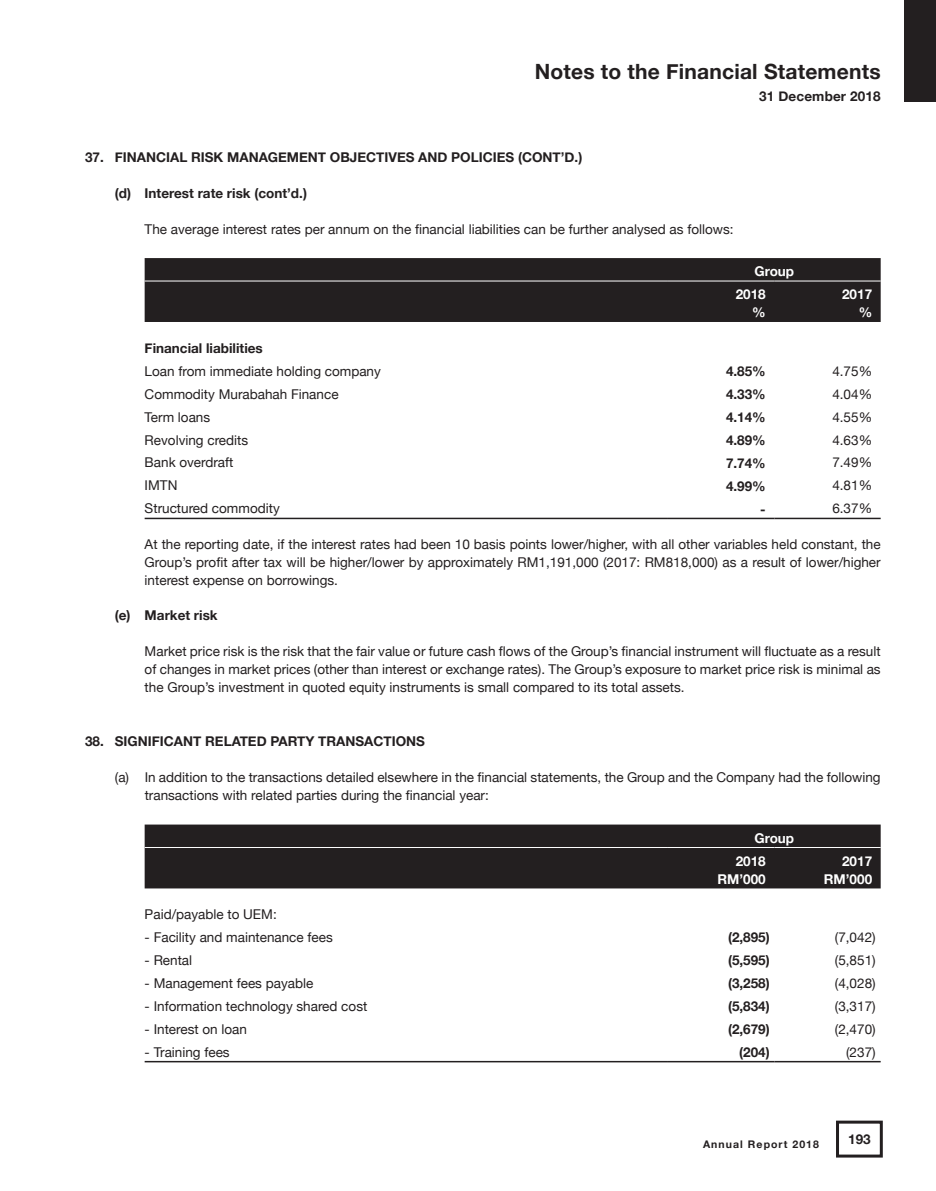
<style>
.page{position:relative;width:936px;height:1191px;background:#fff}
.page>*{position:absolute;margin:0;border:0;box-sizing:border-box;transform-origin:0 0}
.t1{font:700 21px "Helvetica Neue";letter-spacing:.01em;color:#231f20}
.t2{font:13.5px/18px "Helvetica Neue";color:#231f20}
.t3{font:700 13.5px "Helvetica Neue";color:#231f20}
.t4{font:700 13.5px/23px "Helvetica Neue";color:#fff}
.t5{font:700 10.5px "Helvetica Neue";letter-spacing:.1em;color:#231f20}
.s1{font-weight:700}
</style>
<div class="page">
<div style="left:836px;top:1120px;width:46px;height:37px;border:3px solid #231f20"></div>
<div style="left:904px;top:0;width:31px;height:102px;background:#231f20"></div>
<div style="left:145px;top:258px;width:735px;height:64px;background:#231f20"></div>
<hr style="left:145px;top:281px;width:523px;height:1px;background:#fff">
<hr style="left:668px;top:281px;width:106px;height:1px;background:#fff">
<hr style="left:774px;top:281px;width:106px;height:1px;background:#fff">
<hr style="left:145px;top:518px;width:523px;height:1px;background:#231f20">
<hr style="left:668px;top:518px;width:106px;height:1px;background:#231f20">
<hr style="left:774px;top:518px;width:106px;height:1px;background:#231f20">
<div style="left:145px;top:824px;width:735px;height:64px;background:#231f20"></div>
<hr style="left:145px;top:847px;width:523px;height:1px;background:#fff">
<hr style="left:668px;top:847px;width:106px;height:1px;background:#fff">
<hr style="left:774px;top:847px;width:106px;height:1px;background:#fff">
<hr style="left:145px;top:1061px;width:523px;height:1px;background:#231f20">
<hr style="left:668px;top:1061px;width:106px;height:1px;background:#231f20">
<hr style="left:774px;top:1061px;width:106px;height:1px;background:#231f20">
<h1 class="t1" style="left:534px;top:55px;width:347px">Notes to the Financial Statements</h1>
<p class="t3" style="left:759px;top:86px;width:123px">31 December 2018</p>
<p class="t3" style="left:85px;top:147px;width:499px">37. FINANCIAL RISK MANAGEMENT OBJECTIVES AND POLICIES (CONT’D.)</p>
<p class="t3" style="left:115px;top:183px;width:194px">(d) Interest rate risk (cont’d.)</p>
<p class="t2" style="left:145px;top:221px;width:590px">The average interest rates per annum on the financial liabilities can be further analysed as follows:</p>
<p class="t4" style="left:735px;top:260px;width:60px;text-indent:19px">Group<br>2018</p>
<p class="t4" style="left:752px;top:301px;width:15px">%</p>
<p class="t4" style="left:842px;top:286px;width:32px;line-height:18px;text-align:right">2017 %</p>
<p class="t2" style="left:145px;top:337px;width:238px;line-height:22.8px"><span class="s1">Financial liabilities<br></span>Loan from immediate holding company</p>
<p class="t3" style="left:726px;top:360px;width:41px">4.85%</p>
<p class="t2" style="left:832px;top:363px;width:41px">4.75%</p>
<p class="t2" style="left:145px;top:385px;width:195px">Commodity Murabahah Finance</p>
<p class="t3" style="left:726px;top:383px;width:41px">4.33%</p>
<p class="t2" style="left:832px;top:385px;width:41px">4.04%</p>
<p class="t2" style="left:145px;top:408px;width:67px">Term loans</p>
<p class="t3" style="left:726px;top:406px;width:41px">4.14%</p>
<p class="t2" style="left:832px;top:408px;width:41px">4.55%</p>
<p class="t2" style="left:145px;top:431px;width:105px">Revolving credits</p>
<p class="t3" style="left:726px;top:429px;width:41px">4.89%</p>
<p class="t2" style="left:832px;top:431px;width:41px">4.63%</p>
<p class="t2" style="left:145px;top:454px;width:90px">Bank overdraft</p>
<p class="t3" style="left:726px;top:452px;width:41px">7.74%</p>
<p class="t2" style="left:832px;top:454px;width:41px">7.49%</p>
<p class="t2" style="left:145px;top:477px;width:34px">IMTN</p>
<p class="t3" style="left:726px;top:475px;width:41px">4.99%</p>
<p class="t2" style="left:832px;top:477px;width:41px">4.81%</p>
<p class="t2" style="left:145px;top:500px;width:137px">Structured commodity</p>
<p class="t3" style="left:760px;top:498px;width:7px">-</p>
<p class="t2" style="left:832px;top:500px;width:41px">6.37%</p>
<p class="t2" style="left:145px;top:536px;width:737px;text-align:justify">At the reporting date, if the interest rates had been 10 basis points lower/higher, with all other variables held constant, the Group’s profit after tax will be higher/lower by approximately RM1,191,000 (2017: RM818,000) as a result of lower/higher interest expense on borrowings.</p>
<p class="t3" style="left:115px;top:605px;width:104px">(e) Market risk</p>
<p class="t2" style="left:145px;top:643px;width:737px;text-align:justify">Market price risk is the risk that the fair value or future cash flows of the Group’s financial instrument will fluctuate as a result of changes in market prices (other than interest or exchange rates). The Group’s exposure to market price risk is minimal as the Group’s investment in quoted equity instruments is small compared to its total assets.</p>
<p class="t3" style="left:85px;top:731px;width:341px">38. SIGNIFICANT RELATED PARTY TRANSACTIONS</p>
<p class="t2" style="left:145px;top:769px;width:737px;text-indent:-30px">(a) In addition to the transactions detailed elsewhere in the financial statements, the Group and the Company had the following transactions with related parties during the financial year:</p>
<p class="t4" style="left:735px;top:826px;width:60px;text-indent:19px">Group<br>2018</p>
<p class="t4" style="left:717px;top:867px;width:50px">RM’000</p>
<p class="t4" style="left:823px;top:852px;width:50px;line-height:18px;text-align:right">2017<br>RM’000</p>
<p class="t2" style="left:145px;top:906px;width:134px">Paid/payable to UEM:</p>
<p class="t2" style="left:145px;top:928px;width:190px">- Facility and maintenance fees</p>
<p class="t3" style="left:728px;top:926px;width:43px">(2,895)</p>
<p class="t2" style="left:834px;top:928px;width:42px">(7,042)</p>
<p class="t2" style="left:145px;top:951px;width:49px">- Rental</p>
<p class="t3" style="left:728px;top:949px;width:43px">(5,595)</p>
<p class="t2" style="left:834px;top:951px;width:42px">(5,851)</p>
<p class="t2" style="left:145px;top:974px;width:170px">- Management fees payable</p>
<p class="t3" style="left:728px;top:972px;width:43px">(3,258)</p>
<p class="t2" style="left:834px;top:974px;width:42px">(4,028)</p>
<p class="t2" style="left:145px;top:997px;width:224px">- Information technology shared cost</p>
<p class="t3" style="left:728px;top:995px;width:43px">(5,834)</p>
<p class="t2" style="left:834px;top:997px;width:42px">(3,317)</p>
<p class="t2" style="left:145px;top:1020px;width:104px">- Interest on loan</p>
<p class="t3" style="left:728px;top:1018px;width:43px">(2,679)</p>
<p class="t2" style="left:834px;top:1020px;width:42px">(2,470)</p>
<p class="t2" style="left:145px;top:1043px;width:87px">- Training fees</p>
<p class="t3" style="left:739px;top:1041px;width:32px">(204)</p>
<p class="t2" style="left:846px;top:1043px;width:31px">(237)</p>
<p class="t5" style="left:703px;top:1136px;width:117px">Annual Report 2018</p>
<p class="t3" style="left:848px;top:1128px;width:24px">193</p>
</div>
